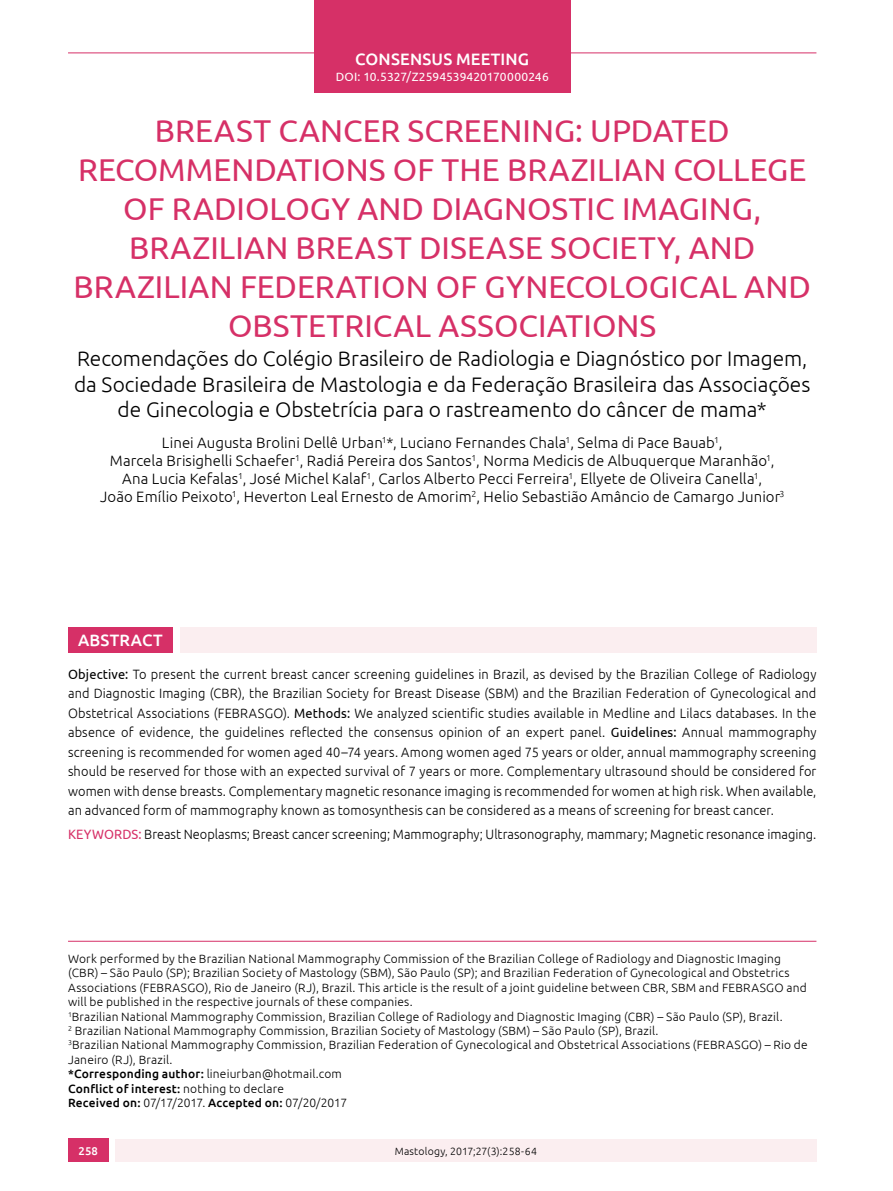
<style>
.page{position:relative;width:893px;height:1191px;background:#fff}
.page>*{position:absolute;margin:0;border:0;box-sizing:border-box;transform-origin:0 0}
.t1{font:31.5px/39px "Ubuntu";letter-spacing:.005em;color:#d63067;text-align:center}
.t2{font:300 21px/25.2px "Ubuntu";letter-spacing:-.005em;color:#000;text-align:center}
.t3{font:500 16.5px "Ubuntu";letter-spacing:.01em;color:#fff}
.t4{font:300 15px/18px "Ubuntu";letter-spacing:.005em;color:#000;text-align:center}
.t5{font:300 13.5px/19.5px "Ubuntu";color:#000;text-align:justify;scale:.95 1}
.t6{font:300 12px/14.4px "Ubuntu";letter-spacing:.015em;color:#000}
.t7{font:12px "Ubuntu";color:#fff}
.t8{font:500 11.25px "Ubuntu";color:#fff}
.t9{font:300 10.5px "Ubuntu";letter-spacing:.015em;color:#000}
.s1{font-weight:400}
.s2{font-weight:400;color:#d63067}
.s3{font-weight:500}
</style>
<div class="page">
<div style="left:68px;top:1138px;width:40px;height:24px;background:#d63067"></div>
<div style="left:115px;top:1139px;width:701px;height:23px;background:#fbeef0"></div>
<hr style="left:68px;top:53px;width:748px;height:1px;background:#d63067">
<hr style="left:68px;top:941px;width:748px;height:1px;background:#d63067">
<div style="left:68px;top:627px;width:105px;height:26px;background:#d63067"></div>
<div style="left:180px;top:627px;width:636px;height:26px;background:#fbeef0"></div>
<div style="left:314px;top:0;width:256px;height:92px;background:#d63067"></div>
<p class="t3" style="left:355px;top:49px;width:175px">CONSENSUS MEETING</p>
<p class="t7" style="left:336px;top:70px;width:215px">DOI: 10.5327/Z2594539420170000246</p>
<h1 class="t1" style="left:73px;top:110px;width:739px">BREAST CANCER SCREENING: UPDATED RECOMMENDATIONS OF THE BRAZILIAN COLLEGE OF RADIOLOGY AND DIAGNOSTIC IMAGING, BRAZILIAN BREAST DISEASE SOCIETY, AND BRAZILIAN FEDERATION OF GYNECOLOGICAL AND OBSTETRICAL ASSOCIATIONS</h1>
<h2 class="t2" style="left:74px;top:346px;width:738px">Recomendações do Colégio Brasileiro de Radiologia e Diagnóstico por Imagem, da Sociedade Brasileira de Mastologia e da Federação Brasileira das Associações de Ginecologia e Obstetrícia para o rastreamento do câncer de mama*</h2>
<p class="t4" style="left:100px;top:433px;width:686px">Linei Augusta Brolini Dellê Urban<sup>1</sup>*, Luciano Fernandes Chala<sup>1</sup>, Selma di Pace Bauab<sup>1</sup>,<br>Marcela Brisighelli Schaefer<sup>1</sup>, Radiá Pereira dos Santos<sup>1</sup>, Norma Medicis de Albuquerque Maranhão<sup>1</sup>, Ana Lucia Kefalas<sup>1</sup>, José Michel Kalaf<sup>1</sup>, Carlos Alberto Pecci Ferreira<sup>1</sup>, Ellyete de Oliveira Canella<sup>1</sup>,<br>João Emílio Peixoto<sup>1</sup>, Heverton Leal Ernesto de Amorim<sup>2</sup>, Helio Sebastião Amâncio de Camargo Junior<sup>3</sup></p>
<p class="t3" style="left:78px;top:630px;width:86px">ABSTRACT</p>
<p class="t5" style="left:68px;top:664px;width:789px"><span class="s1">Objective:</span> To present the current breast cancer screening guidelines in Brazil, as devised by the Brazilian College of Radiology and Diagnostic Imaging (CBR), the Brazilian Society for Breast Disease (SBM) and the Brazilian Federation of Gynecological and Obstetrical Associations (FEBRASGO). <span class="s1">Methods:</span> We analyzed scientific studies available in Medline and Lilacs databases. In the absence of evidence, the guidelines reflected the consensus opinion of an expert panel. <span class="s1">Guidelines:</span> Annual mammography screening is recommended for women aged 40–74 years. Among women aged 75 years or older, annual mammography screening should be reserved for those with an expected survival of 7 years or more. Complementary ultrasound should be considered for women with dense breasts. Complementary magnetic resonance imaging is recommended for women at high risk. When available, an advanced form of mammography known as tomosynthesis can be considered as a means of screening for breast cancer.</p>
<p class="t5" style="left:68px;top:824px;width:789px"><span class="s2">KEYWORDS:</span> Breast Neoplasms; Breast cancer screening; Mammography; Ultrasonography, mammary; Magnetic resonance imaging.</p>
<p class="t6" style="left:68px;top:951px;width:741px">Work performed by the Brazilian National Mammography Commission of the Brazilian College of Radiology and Diagnostic Imaging (CBR) – São Paulo (SP); Brazilian Society of Mastology (SBM), São Paulo (SP); and Brazilian Federation of Gynecological and Obstetrics Associations (FEBRASGO), Rio de Janeiro (RJ), Brazil. This article is the result of a joint guideline between CBR, SBM and FEBRASGO and will be published in the respective journals of these companies.<br><sup>1</sup>Brazilian National Mammography Commission, Brazilian College of Radiology and Diagnostic Imaging (CBR) – São Paulo (SP), Brazil.<br><sup>2</sup> Brazilian National Mammography Commission, Brazilian Society of Mastology (SBM) – São Paulo (SP), Brazil.<br><sup>3</sup>Brazilian National Mammography Commission, Brazilian Federation of Gynecological and Obstetrical Associations (FEBRASGO) – Rio de Janeiro (RJ), Brazil.<br><span class="s3">*Corresponding author:</span> lineiurban@hotmail.com<br><span class="s3">Conflict of interest:</span> nothing to declare<br><span class="s3">Received on:</span> 07/17/2017. <span class="s3">Accepted on:</span> 07/20/2017</p>
<p class="t8" style="left:79px;top:1143px;width:21px">258</p>
<p class="t9" style="left:395px;top:1144px;width:144px">Mastology, 2017;27(3):258-64</p>
</div>
